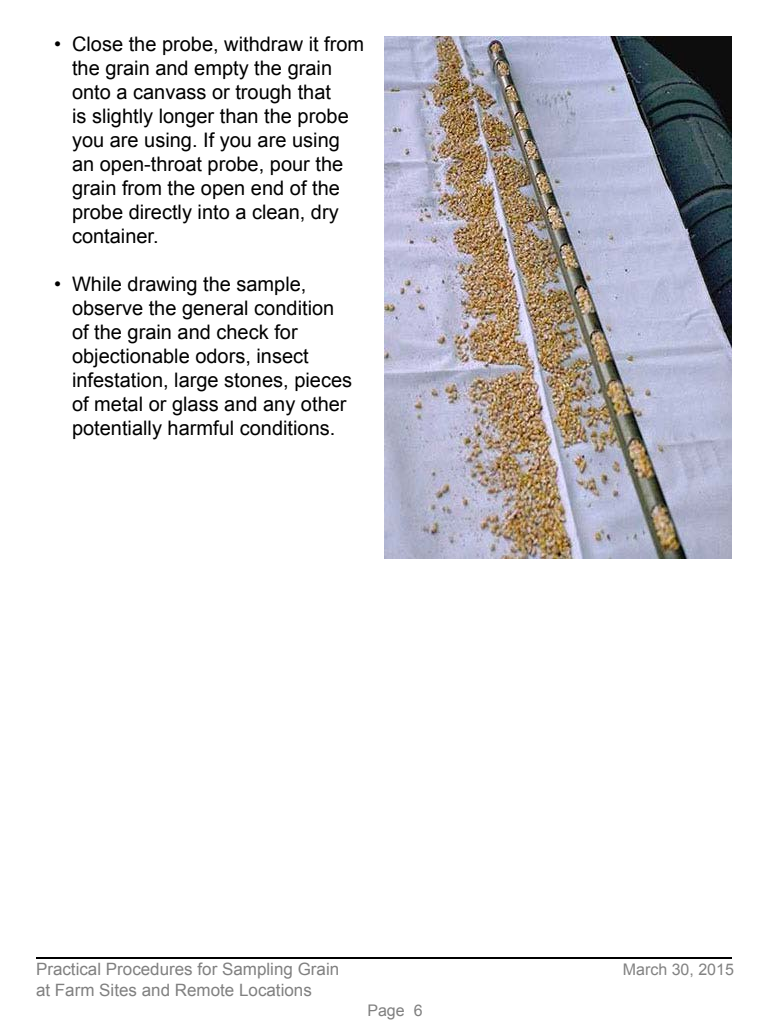
<style>
.page{position:relative;width:768px;height:1024px;background:#fff}
.page>*{position:absolute;margin:0;border:0;box-sizing:border-box;transform-origin:0 0}
.t1{font:20px/24px "Arial";color:#000}
.t2{font:17px/20.4px "Arial";color:#808080}
.t3{font:16px "Arial";color:#828282}
.t4{font:16px "Arial";color:#808080}
</style>
<div class="page">
<hr style="left:36px;top:957px;width:696px;height:2px;background:#000">
<img style="left:384px;top:36px;width:348px;height:523px">
<p class="t1" style="left:72px;top:32px;width:294px;text-indent:-18px">• Close the probe, withdraw it from the grain and empty the grain onto a canvass or trough that<br>is slightly longer than the probe you are using. If you are using an open-throat probe, pour the grain from the open end of the probe directly into a clean, dry container.</p>
<p class="t1" style="left:72px;top:272px;width:282px;text-indent:-18px">• While drawing the sample, observe the general condition of the grain and check for objectionable odors, insect infestation, large stones, pieces of metal or glass and any other potentially harmful conditions.</p>
<p class="t2" style="left:36px;top:959px;width:305px">Practical Procedures for Sampling Grain at Farm Sites and Remote Locations</p>
<p class="t3" style="left:623px;top:959px;width:113px">March 30, 2015</p>
<p class="t4" style="left:367px;top:1000px;width:57px">Page 6</p>
</div>
